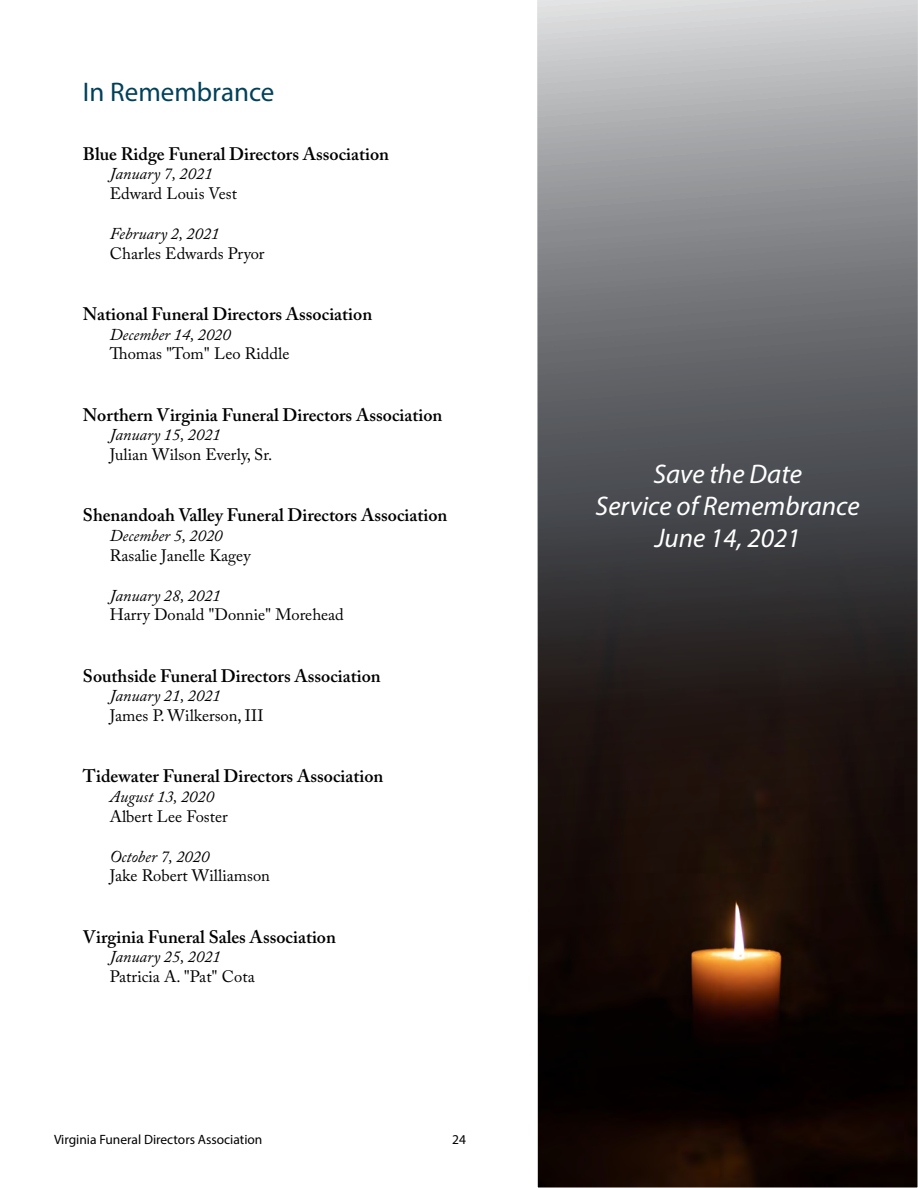
<style>
.page{position:relative;width:918px;height:1188px;background:#fff}
.page>*{position:absolute;margin:0;border:0;box-sizing:border-box;transform-origin:0 0}
.t1{font:italic 27px/32.4px "Myriad Pro";color:#fff;text-align:center}
.t2{font:27px "Myriad Pro";color:#00415a}
.t3{font:600 18px "Adobe Caslon Pro";color:#000}
.t4{font:16.5px "Adobe Caslon Pro";color:#000}
.t5{font:italic 16.5px "Adobe Caslon Pro";color:#000}
.t6{font:13.5px "Myriad Pro";color:#000}
</style>
<div class="page">
<svg style="left:537px;top:0;width:381px;height:1188px;background:#4b4646"></svg>
<h1 class="t2" style="left:83px;top:76px;width:193px">In Remembrance</h1>
<p class="t3" style="left:83px;top:143px;width:308px">Blue Ridge Funeral Directors Association</p>
<p class="t5" style="left:110px;top:164px;width:104px">January 7, 2021</p>
<p class="t4" style="left:110px;top:184px;width:129px">Edward Louis Vest</p>
<p class="t5" style="left:110px;top:223px;width:111px">February 2, 2021</p>
<p class="t4" style="left:110px;top:243px;width:156px">Charles Edwards Pryor</p>
<p class="t3" style="left:83px;top:303px;width:291px">National Funeral Directors Association</p>
<p class="t5" style="left:110px;top:324px;width:123px">December 14, 2020</p>
<p class="t4" style="left:110px;top:344px;width:181px">Thomas "Tom" Leo Riddle</p>
<p class="t3" style="left:83px;top:404px;width:361px">Northern Virginia Funeral Directors Association</p>
<p class="t5" style="left:110px;top:425px;width:113px">January 15, 2021</p>
<p class="t4" style="left:110px;top:445px;width:164px">Julian Wilson Everly, Sr.</p>
<p class="t3" style="left:83px;top:505px;width:366px">Shenandoah Valley Funeral Directors Association</p>
<p class="t5" style="left:110px;top:526px;width:114px">December 5, 2020</p>
<p class="t4" style="left:110px;top:546px;width:142px">Rasalie Janelle Kagey</p>
<p class="t5" style="left:110px;top:585px;width:113px">January 28, 2021</p>
<p class="t4" style="left:110px;top:605px;width:236px">Harry Donald "Donnie" Morehead</p>
<p class="t3" style="left:83px;top:665px;width:299px">Southside Funeral Directors Association</p>
<p class="t5" style="left:110px;top:686px;width:113px">January 21, 2021</p>
<p class="t4" style="left:110px;top:706px;width:155px">James P. Wilkerson, III</p>
<p class="t3" style="left:83px;top:766px;width:302px">Tidewater Funeral Directors Association</p>
<p class="t5" style="left:110px;top:787px;width:106px">August 13, 2020</p>
<p class="t4" style="left:110px;top:807px;width:119px">Albert Lee Foster</p>
<p class="t5" style="left:110px;top:846px;width:101px">October 7, 2020</p>
<p class="t4" style="left:110px;top:866px;width:162px">Jake Robert Williamson</p>
<p class="t3" style="left:83px;top:926px;width:255px">Virginia Funeral Sales Association</p>
<p class="t5" style="left:110px;top:947px;width:113px">January 25, 2021</p>
<p class="t4" style="left:110px;top:967px;width:146px">Patricia A. "Pat" Cota</p>
<p class="t6" style="left:54px;top:1131px;width:210px">Virginia Funeral Directors Association</p>
<p class="t6" style="left:452px;top:1131px;width:15px">24</p>
<h1 class="t1" style="left:596px;top:457px;width:266px">Save the Date<br>Service of Remembrance<br>June 14, 2021</h1>
</div>
